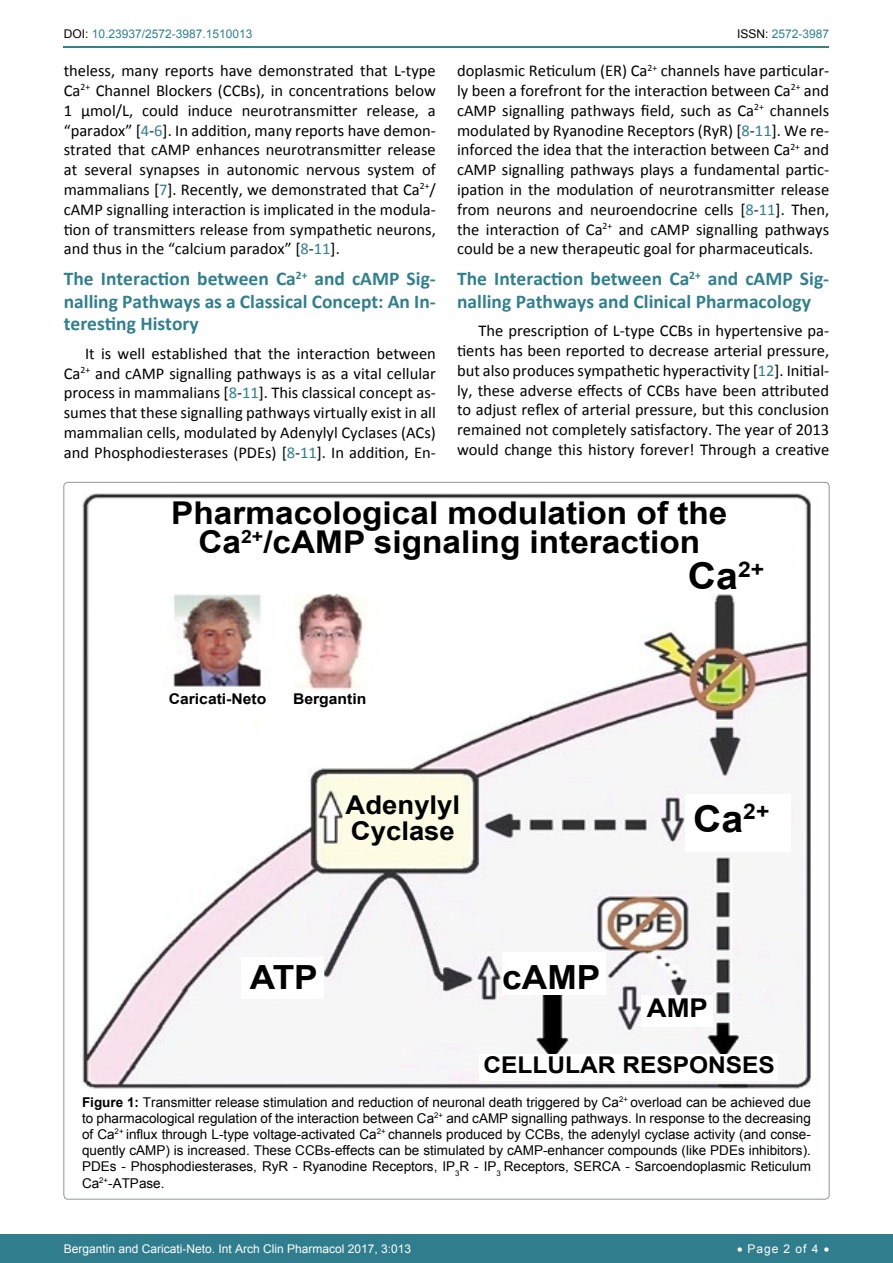
<style>
.page{position:relative;width:893px;height:1263px;background:#fff}
.page>*{position:absolute;margin:0;border:0;box-sizing:border-box;transform-origin:0 0}
.t1{font:700 37.05px "Arial";color:#000;scale:1.06 1}
.t2{font:700 33.3px "Arial";color:#000;scale:1.06 1}
.t3{font:700 31.5px/29.5px "Arial";color:#000;text-align:center;scale:1.06 1}
.t4{font:700 25.95px "Arial";color:#000;scale:1.06 1}
.t5{font:700 23.1px "Arial";color:#000;scale:1.06 1}
.t6{font:700 21.6px "Arial";color:#000;scale:1.06 1}
.t7{font:700 19.5px/22.5px "Calibri";color:#30808d}
.t8{font:16.5px/19.8px "Calibri";color:#000;text-align:justify}
.t9{font:700 14.85px "Arial";color:#000;scale:1.06 1}
.t10{font:13.5px/16.2px "Arial";color:#000;text-align:justify}
.t11{font:12px "Arial";color:#fff}
.t12{font:12px "Arial";color:#30808d}
.s1{color:#000}
.s2{color:#30808d}
.s3{font-weight:700}
</style>
<div class="page">
<div style="left:0;top:1234px;width:893px;height:29px;background:#307d8d"></div>
<hr style="left:64px;top:46px;width:765px;height:2px;background:#30808d">
<img style="left:82px;top:494px;width:729px;height:594px">
<div style="left:343px;top:787px;width:123px;height:64px;background:#fdfbe4"></div>
<div style="left:502px;top:952px;width:104px;height:43px;background:#fff"></div>
<div style="left:241px;top:957px;width:83px;height:42px;background:#fff"></div>
<div style="left:479px;top:1054px;width:299px;height:27px;background:#fff"></div>
<div style="left:641px;top:995px;width:72px;height:31px;background:#fff"></div>
<div style="left:685px;top:794px;width:106px;height:57px;background:#fff"></div>
<div style="left:160px;top:499px;width:631px;height:95px;background:#fff"></div>
<div style="left:157px;top:690px;width:222px;height:25px;background:#fff"></div>
<p class="t12" style="left:64px;top:26px;width:190px"><span class="s1">DOI:</span> 10.23937/2572-3987.1510013</p>
<p class="t12" style="left:737px;top:26px;width:94px"><span class="s1">ISSN:</span> 2572-3987</p>
<p class="t8" style="left:64px;top:61px;width:374px">theless, many reports have demonstrated that L-type Ca<sup>2+</sup> Channel Blockers (CCBs), in concentrations below 1 μmol/L, could induce neurotransmitter release, a “paradox” [<span class="s2">4</span>-<span class="s2">6</span>]. In addition, many reports have demon&shy;strated that cAMP enhances neurotransmitter release at several synapses in autonomic nervous system of mammalians [<span class="s2">7</span>]. Recently, we demonstrated that Ca<sup>2+</sup>/ cAMP signalling interaction is implicated in the modula&shy;tion of transmitters release from sympathetic neurons, and thus in the “calcium paradox” [<span class="s2">8</span>-<span class="s2">11</span>].</p>
<p class="t7" style="left:64px;top:267px;width:374px;text-align:justify">The Interaction between Ca<sup>2+</sup> and cAMP Sig&shy;nalling Pathways as a Classical Concept: An In&shy;teresting History</p>
<p class="t8" style="left:64px;top:343px;width:374px;text-indent:21px">It is well established that the interaction between Ca<sup>2+</sup> and cAMP signalling pathways is as a vital cellular process in mammalians [<span class="s2">8</span>-<span class="s2">11</span>]. This classical concept as&shy;sumes that these signalling pathways virtually exist in all mammalian cells, modulated by Adenylyl Cyclases (ACs) and Phosphodiesterases (PDEs) [<span class="s2">8</span>-<span class="s2">11</span>]. In addition, En-</p>
<p class="t8" style="left:457px;top:61px;width:374px">doplasmic Reticulum (ER) Ca<sup>2+</sup> channels have particular&shy;ly been a forefront for the interaction between Ca<sup>2+</sup> and cAMP signalling pathways field, such as Ca<sup>2+</sup> channels modulated by Ryanodine Receptors (RyR) [<span class="s2">8</span>-<span class="s2">11</span>]. We re&shy;inforced the idea that the interaction between Ca<sup>2+</sup> and cAMP signalling pathways plays a fundamental partic&shy;ipation in the modulation of neurotransmitter release from neurons and neuroendocrine cells [<span class="s2">8</span>-<span class="s2">11</span>]. Then, the interaction of Ca<sup>2+</sup> and cAMP signalling pathways could be a new therapeutic goal for pharmaceuticals.</p>
<p class="t7" style="left:457px;top:267px;width:374px">The Interaction between Ca<sup>2+</sup> and cAMP Sig&shy;nalling Pathways and Clinical Pharmacology</p>
<p class="t8" style="left:457px;top:321px;width:374px;text-indent:21px">The prescription of L-type CCBs in hypertensive pa&shy;tients has been reported to decrease arterial pressure, but also produces sympathetic hyperactivity [<span class="s2">12</span>]. Initial&shy;ly, these adverse effects of CCBs have been attributed to adjust reflex of arterial pressure, but this conclusion remained not completely satisfactory. The year of 2013 would change this history forever! Through a creative</p>
<h3 class="t3" style="left:171px;top:499px;width:526px">Pharmacological modulation of the<br>Ca<sup>2+</sup>/cAMP signaling interaction</h3>
<h1 class="t1" style="left:688px;top:551px;width:73px">Ca<sup>2+</sup></h1>
<p class="t9" style="left:169px;top:688px;width:94px">Caricati-Neto</p>
<p class="t9" style="left:293px;top:688px;width:71px">Bergantin</p>
<h3 class="t4" style="left:346px;top:787px;width:110px">Adenylyl</h3>
<h3 class="t6" style="left:743px;top:797px;width:26px">2+</h3>
<h3 class="t4" style="left:351px;top:813px;width:99px">Cyclase</h3>
<h1 class="t1" style="left:693px;top:794px;width:49px">Ca</h1>
<h2 class="t2" style="left:250px;top:955px;width:66px">ATP</h2>
<h2 class="t2" style="left:502px;top:955px;width:94px">cAMP</h2>
<h3 class="t4" style="left:647px;top:990px;width:59px">AMP</h3>
<h3 class="t5" style="left:483px;top:1050px;width:277px">CELLULAR RESPONSES</h3>
<p class="t10" style="left:82px;top:1094px;width:730px"><span class="s3">Figure 1:</span> Transmitter release stimulation and reduction of neuronal death triggered by Ca<sup>2+</sup> overload can be achieved due to pharmacological regulation of the interaction between Ca<sup>2+</sup> and cAMP signalling pathways. In response to the decreasing of Ca<sup>2+</sup> influx through L-type voltage-activated Ca<sup>2+</sup> channels produced by CCBs, the adenylyl cyclase activity (and conse&shy;quently cAMP) is increased. These CCBs-effects can be stimulated by cAMP-enhancer compounds (like PDEs inhibitors).<br>PDEs - Phosphodiesterases, RyR - Ryanodine Receptors, IP<sub>3</sub>R - IP<sub>3</sub> Receptors, SERCA - Sarcoendoplasmic Reticulum Ca<sup>2+</sup>-ATPase.</p>
<p class="t11" style="left:64px;top:1241px;width:349px">Bergantin and Caricati-Neto. Int Arch Clin Pharmacol 2017, 3:013</p>
<p class="t11" style="left:737px;top:1241px;width:94px">• Page 2 of 4 •</p>
</div>
